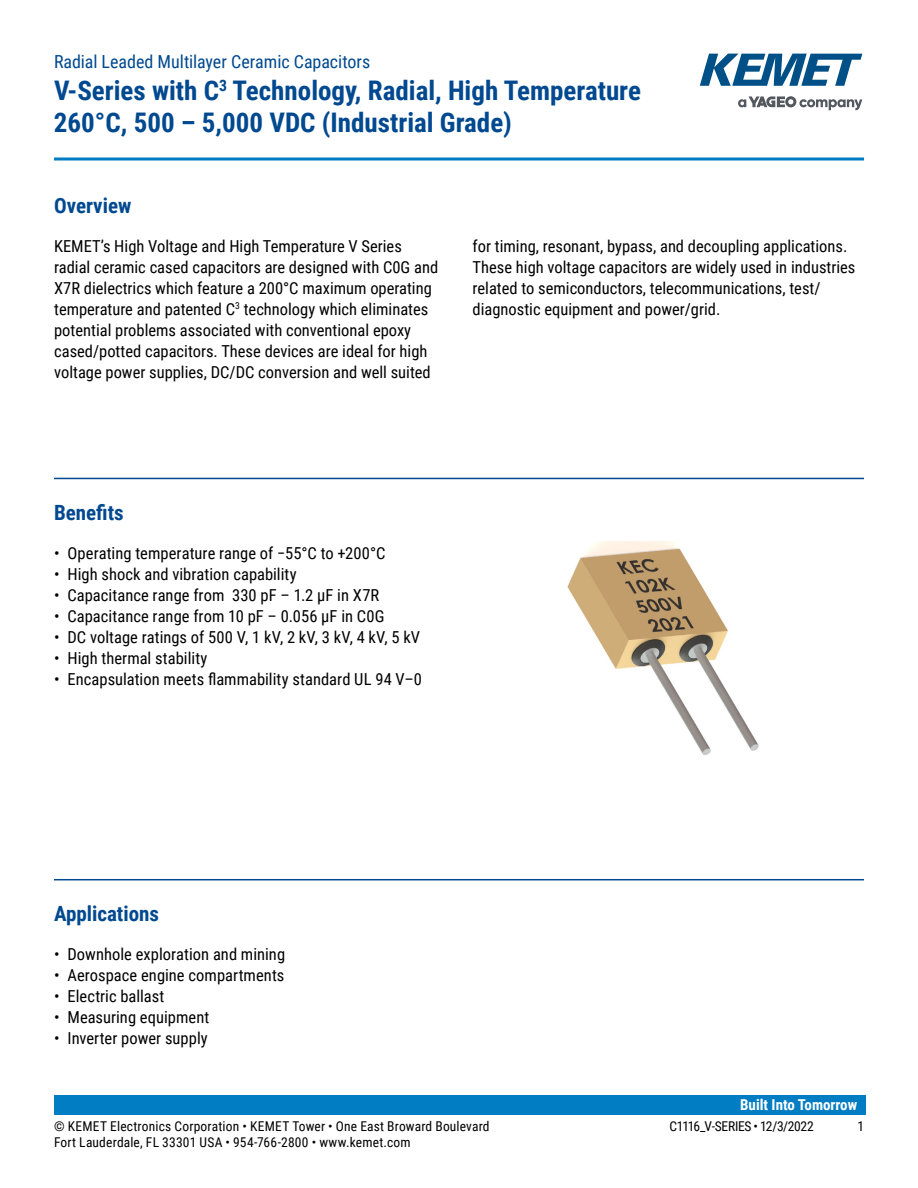
<style>
.page{position:relative;width:918px;height:1188px;background:#fff}
.page>*{position:absolute;margin:0;border:0;box-sizing:border-box;transform-origin:0 0}
.t1{font:700 27px/32.4px "Roboto Condensed";color:#004990}
.t2{font:700 21px "Roboto Condensed";color:#004990}
.t3{font:18px "Roboto Condensed";letter-spacing:-.005em;color:#004990}
.t4{font:16.5px/21px "Roboto Condensed";color:#000}
.t5{font:700 15px "Roboto Condensed";color:#fff}
.t6{font:13.5px "Roboto Condensed";letter-spacing:.015em;color:#000}
.t7{font:13.5px "Roboto Condensed";letter-spacing:-.025em;color:#000}
</style>
<div class="page">
<svg style="left:738px;top:96px;width:124px;height:14px"></svg>
<svg style="left:700px;top:54px;width:162px;height:32px"></svg>
<hr style="left:54px;top:158px;width:810px;height:2px;background:#007dc3">
<div style="left:54px;top:1095px;width:811px;height:20px;background:#007dc3"></div>
<hr style="left:54px;top:478px;width:810px;height:1px;background:#004990">
<img style="left:567px;top:541px;width:192px;height:214px">
<hr style="left:54px;top:879px;width:810px;height:1px;background:#004990">
<p class="t3" style="left:54px;top:48px;width:318px">Radial Leaded Multilayer Ceramic Capacitors</p>
<h1 class="t1" style="left:54px;top:73px;width:588px">V-Series with C<sup>3</sup> Technology, Radial, High Temperature<br>260°C, 500 – 5,000 VDC (Industrial Grade)</h1>
<p class="t2" style="left:54px;top:191px;width:79px">Overview</p>
<p class="t4" style="left:54px;top:235px;width:386px">KEMET’s High Voltage and High Temperature V Series radial ceramic cased capacitors are designed with C0G and X7R dielectrics which feature a 200°C maximum operating temperature and patented C<sup>3</sup> technology which eliminates potential problems associated with conventional epoxy cased/potted capacitors. These devices are ideal for high voltage power supplies, DC/DC conversion and well suited</p>
<p class="t4" style="left:473px;top:235px;width:384px">for timing, resonant, bypass, and decoupling applications.<br>These high voltage capacitors are widely used in industries related to semiconductors, telecommunications, test/ diagnostic equipment and power/grid.</p>
<p class="t2" style="left:54px;top:498px;width:71px">Benefits</p>
<p class="t4" style="left:54px;top:542px;width:333px">• Operating temperature range of −55°C to +200°C</p>
<p class="t4" style="left:54px;top:563px;width:244px">• High shock and vibration capability</p>
<p class="t4" style="left:54px;top:584px;width:327px">• Capacitance range from 330 pF – 1.2 µF in X7R</p>
<p class="t4" style="left:54px;top:605px;width:332px">• Capacitance range from 10 pF – 0.056 µF in C0G</p>
<p class="t4" style="left:54px;top:626px;width:368px">• DC voltage ratings of 500 V, 1 kV, 2 kV, 3 kV, 4 kV, 5 kV</p>
<p class="t4" style="left:54px;top:647px;width:155px">• High thermal stability</p>
<p class="t4" style="left:54px;top:668px;width:370px">• Encapsulation meets flammability standard UL 94 V–0</p>
<p class="t2" style="left:54px;top:899px;width:107px">Applications</p>
<p class="t4" style="left:54px;top:943px;width:233px">• Downhole exploration and mining</p>
<p class="t4" style="left:54px;top:964px;width:232px">• Aerospace engine compartments</p>
<p class="t4" style="left:54px;top:985px;width:112px">• Electric ballast</p>
<p class="t4" style="left:54px;top:1006px;width:157px">• Measuring equipment</p>
<p class="t4" style="left:54px;top:1027px;width:155px">• Inverter power supply</p>
<p class="t5" style="left:740px;top:1094px;width:119px">Built Into Tomorrow</p>
<p class="t6" style="left:54px;top:1116px;width:437px">© KEMET Electronics Corporation • KEMET Tower • One East Broward Boulevard</p>
<p class="t7" style="left:670px;top:1116px;width:146px">C1116_V-SERIES • 12/3/2022</p>
<p class="t6" style="left:857px;top:1116px;width:8px">1</p>
<p class="t6" style="left:54px;top:1133px;width:358px">Fort Lauderdale, FL 33301 USA • 954-766-2800 • www.kemet.com</p>
</div>
